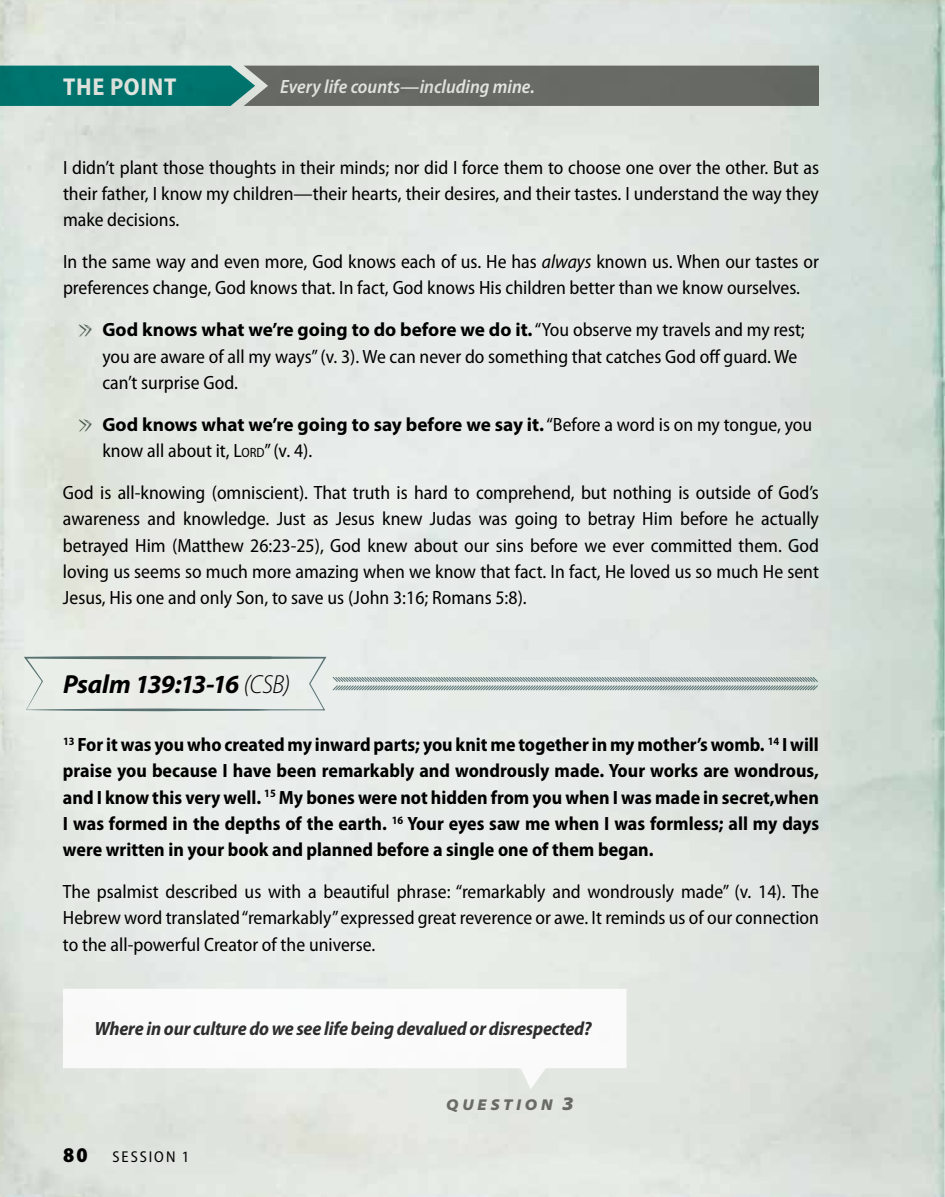
<style>
.page{position:relative;width:945px;height:1197px;background:#fff}
.page>*{position:absolute;margin:0;border:0;box-sizing:border-box;transform-origin:0 0}
.t1{font:italic 700 26.25px "Myriad Pro";letter-spacing:-.02em;color:#000}
.t2{font:700 semi-condensed 24.5px "Myriad Pro";letter-spacing:.025em;color:#fff}
.t3{font:900 semi-condensed 21px "Myriad Pro";color:#000}
.t4{font:semi-condensed 19.25px/26.2px "Myriad Pro";color:#000;text-align:justify}
.t5{font:700 semi-condensed 19.25px/26.2px "Myriad Pro";color:#000;text-align:justify}
.t6{font:italic 700 semi-condensed 19.25px "Myriad Pro";letter-spacing:-.01em;color:#000}
.t7{font:italic 600 semi-condensed 19.25px "Myriad Pro";color:#fff}
.t8{font:italic 900 semi-expanded 15.75px "Myriad Pro";letter-spacing:.235em;color:#777774}
.t9{font:semi-condensed 15.75px "Myriad Pro";color:#000}
.s1{font-style:italic}
.s2{font-weight:700;font-stretch:normal}
.s3{font-size:13.47px}
.s4{font-weight:300;font-stretch:semi-condensed}
.s5{font-size:19.25px}
</style>
<div class="page">
<svg style="left:0;top:66px;width:819px;height:40px;background:#4a6e68"></svg>
<svg style="left:63px;top:989px;width:563px;height:100px"></svg>
<svg style="left:332px;top:676px;width:487px;height:16px;background:#b9c4c3"></svg>
<svg style="left:24px;top:656px;width:302px;height:55px;background:#dce2dd"></svg>
<svg style="left:79px;top:324px;width:13px;height:13px"></svg>
<svg style="left:79px;top:419px;width:13px;height:13px"></svg>
<p class="t2" style="left:63px;top:71px;width:115px">THE POINT</p>
<p class="t7" style="left:280px;top:74px;width:256px">Every life counts—including mine.</p>
<p class="t4" style="left:63px;top:154px;width:758px">I didn’t plant those thoughts in their minds; nor did I force them to choose one over the other. But as their father, I know my children—their hearts, their desires, and their tastes. I understand the way they make decisions.</p>
<p class="t4" style="left:63px;top:248px;width:758px">In the same way and even more, God knows each of us. He has <span class="s1">always</span> known us. When our tastes or preferences change, God knows that. In fact, God knows His children better than we know ourselves.</p>
<p class="t4" style="left:102px;top:317px;width:704px;text-align:left"><span class="s2">God knows what we’re going to do before we do it.</span> “You observe my travels and my rest; you are aware of all my ways” (v. 3). We can never do something that catches God off guard. We can’t surprise God.</p>
<p class="t4" style="left:102px;top:411px;width:711px"><span class="s2">God knows what we’re going to say before we say it.</span> “Before a word is on my tongue, you know all about it, L<span class="s3">ord</span>” (v. 4).</p>
<p class="t4" style="left:63px;top:479px;width:758px">God is all-knowing (omniscient). That truth is hard to comprehend, but nothing is outside of God’s awareness and knowledge. Just as Jesus knew Judas was going to betray Him before he actually betrayed Him (Matthew 26:23-25), God knew about our sins before we ever committed them. God loving us seems so much more amazing when we know that fact. In fact, He loved us so much He sent Jesus, His one and only Son, to save us (John 3:16; Romans 5:8).</p>
<h1 class="t1" style="left:63px;top:668px;width:229px">Psalm 139:13-16 <span class="s4">(CSB)</span></h1>
<p class="t5" style="left:63px;top:731px;width:758px"><sup>13</sup> For it was you who created my inward parts; you knit me together in my mother’s womb. <sup>14</sup> I will praise you because I have been remarkably and wondrously made. Your works are wondrous, and I know this very well. <sup>15</sup> My bones were not hidden from you when I was made in secret,when I was formed in the depths of the earth. <sup>16</sup> Your eyes saw me when I was formless; all my days were written in your book and planned before a single one of them began.</p>
<p class="t4" style="left:63px;top:878px;width:758px">The psalmist described us with a beautiful phrase: “remarkably and wondrously made” (v. 14). The Hebrew word translated “remarkably” expressed great reverence or awe. It reminds us of our connection to the all-powerful Creator of the universe.</p>
<p class="t6" style="left:94px;top:1016px;width:499px">Where in our culture do we see life being devalued or disrespected?</p>
<p class="t3" style="left:63px;top:1141px;width:26px">80</p>
<p class="t9" style="left:113px;top:1147px;width:10px">SESSION</p>
<p class="t9" style="left:182px;top:1147px;width:9px">1</p>
<p class="t8" style="left:446px;top:1094px;width:129px">QUESTION <span class="s5">3</span></p>
</div>
